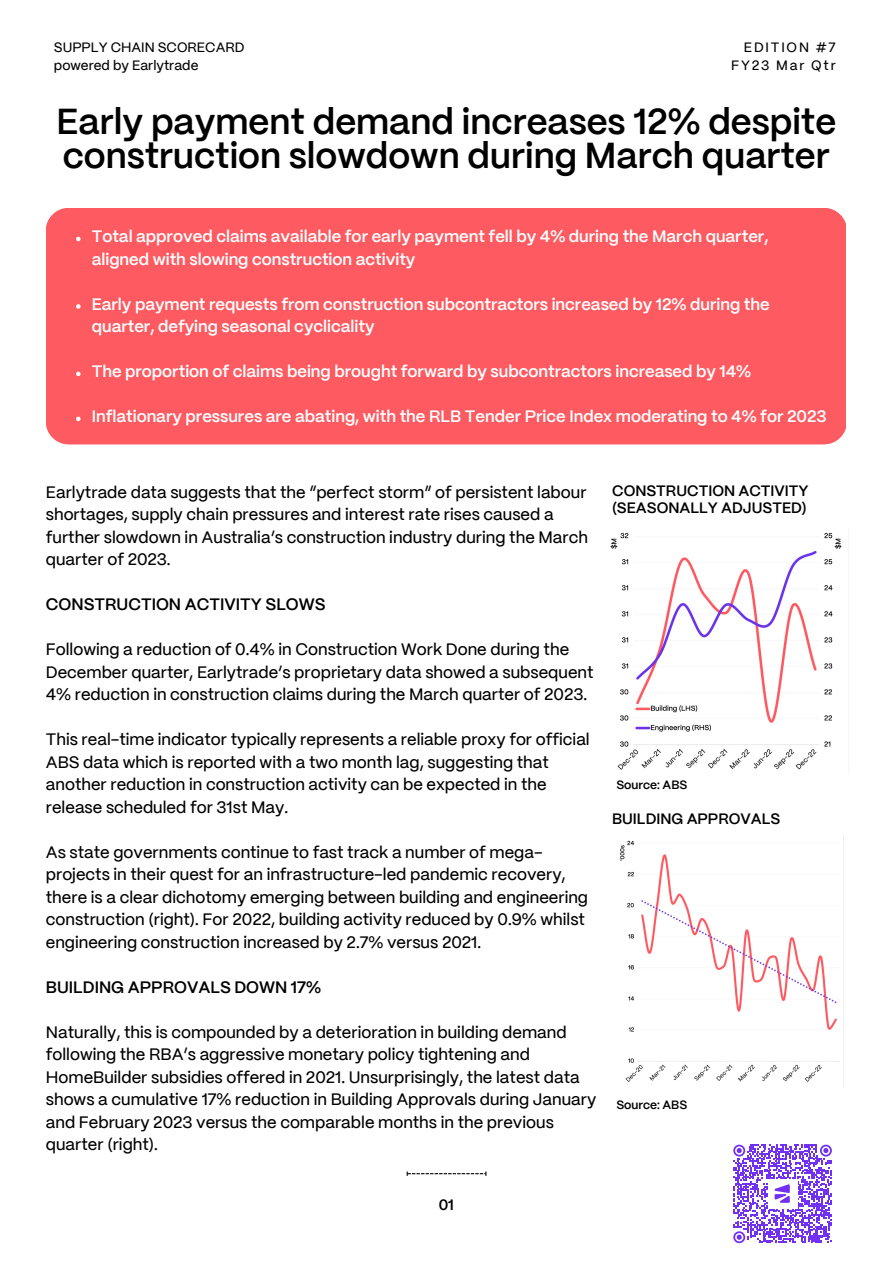
<style>
.page{position:relative;width:893px;height:1264px;background:#fff}
.page>*{position:absolute;margin:0;border:0;box-sizing:border-box;transform-origin:0 0}
.t1{font:600 36px/34.8px "PP Mori";color:#000}
.t2{font:500 16.5px/22.5px "PP Mori";color:#000}
.t3{font:600 16.5px/22.5px "PP Mori";color:#fff}
.t4{font:600 16.5px "PP Mori";color:#000}
.t5{font:600 15px/16.8px "PP Mori";color:#000}
.t6{font:500 13.5px/18px "PP Mori";color:#000}
.t7{font:500 13.5px/18px "PP Mori";letter-spacing:.135em;color:#000;text-align:right}
.t8{font:600 12px "PP Mori";color:#000}
</style>
<div class="page">
<div style="left:46px;top:208px;width:799px;height:236px;background:#fd5b61"></div>
<svg style="left:733px;top:1144px;width:98px;height:99px"></svg>
<img style="left:610px;top:532px;width:232px;height:238px">
<img style="left:619px;top:840px;width:221px;height:242px">
<svg style="left:76px;top:237px;width:5px;height:4px"></svg>
<svg style="left:76px;top:304px;width:5px;height:5px"></svg>
<svg style="left:76px;top:372px;width:5px;height:4px"></svg>
<svg style="left:76px;top:416px;width:5px;height:5px"></svg>
<svg style="left:406px;top:1171px;width:80px;height:4px"></svg>
<p class="t7" style="left:731px;top:39px;width:106px">EDITION #7<br>FY23 Mar Qtr</p>
<h1 class="t1" style="left:56px;top:106px;width:781px">Early payment demand increases 12% despite construction slowdown during March quarter</h1>
<p class="t6" style="left:54px;top:39px;width:192px">SUPPLY CHAIN SCORECARD powered by Earlytrade</p>
<p class="t3" style="left:92px;top:226px;width:678px">Total approved claims available for early payment fell by 4% during the March quarter, aligned with slowing construction activity</p>
<p class="t3" style="left:92px;top:294px;width:679px">Early payment requests from construction subcontractors increased by 12% during the quarter, defying seasonal cyclicality</p>
<p class="t3" style="left:92px;top:361px;width:661px">The proportion of claims being brought forward by subcontractors increased by 14%</p>
<p class="t3" style="left:92px;top:406px;width:736px">Inflationary pressures are abating, with the RLB Tender Price Index moderating to 4% for 2023</p>
<p class="t2" style="left:46px;top:482px;width:543px">Earlytrade data suggests that the “perfect storm” of persistent labour shortages, supply chain pressures and interest rate rises caused a further slowdown in Australia’s construction industry during the March quarter of 2023.</p>
<p class="t4" style="left:46px;top:598px;width:281px">CONSTRUCTION ACTIVITY SLOWS</p>
<p class="t2" style="left:46px;top:639px;width:549px">Following a reduction of 0.4% in Construction Work Done during the<br>December quarter, Earlytrade’s proprietary data showed a subsequent<br>4% reduction in construction claims during the March quarter of 2023.</p>
<p class="t2" style="left:46px;top:729px;width:545px">This real-time indicator typically represents a reliable proxy for official ABS data which is reported with a two month lag, suggesting that another reduction in construction activity can be expected in the release scheduled for 31st May.</p>
<p class="t2" style="left:46px;top:841px;width:543px">As state governments continue to fast track a number of mega&shy;projects in their quest for an infrastructure-led pandemic recovery, there is a clear dichotomy emerging between building and engineering construction (right). For 2022, building activity reduced by 0.9% whilst engineering construction increased by 2.7% versus 2021.</p>
<p class="t4" style="left:46px;top:980px;width:277px">BUILDING APPROVALS DOWN 17%</p>
<p class="t2" style="left:46px;top:1021px;width:552px">Naturally, this is compounded by a deterioration in building demand following the RBA’s aggressive monetary policy tightening and HomeBuilder subsidies offered in 2021. Unsurprisingly, the latest data shows a cumulative 17% reduction in Building Approvals during January and February 2023 versus the comparable months in the previous quarter (right).</p>
<p class="t5" style="left:612px;top:483px;width:198px">CONSTRUCTION ACTIVITY (SEASONALLY ADJUSTED)</p>
<p class="t8" style="left:616px;top:780px;width:72px">Source: ABS</p>
<p class="t5" style="left:612px;top:811px;width:170px">BUILDING APPROVALS</p>
<p class="t8" style="left:616px;top:1099px;width:72px">Source: ABS</p>
<p class="t5" style="left:438px;top:1197px;width:17px">01</p>
</div>
